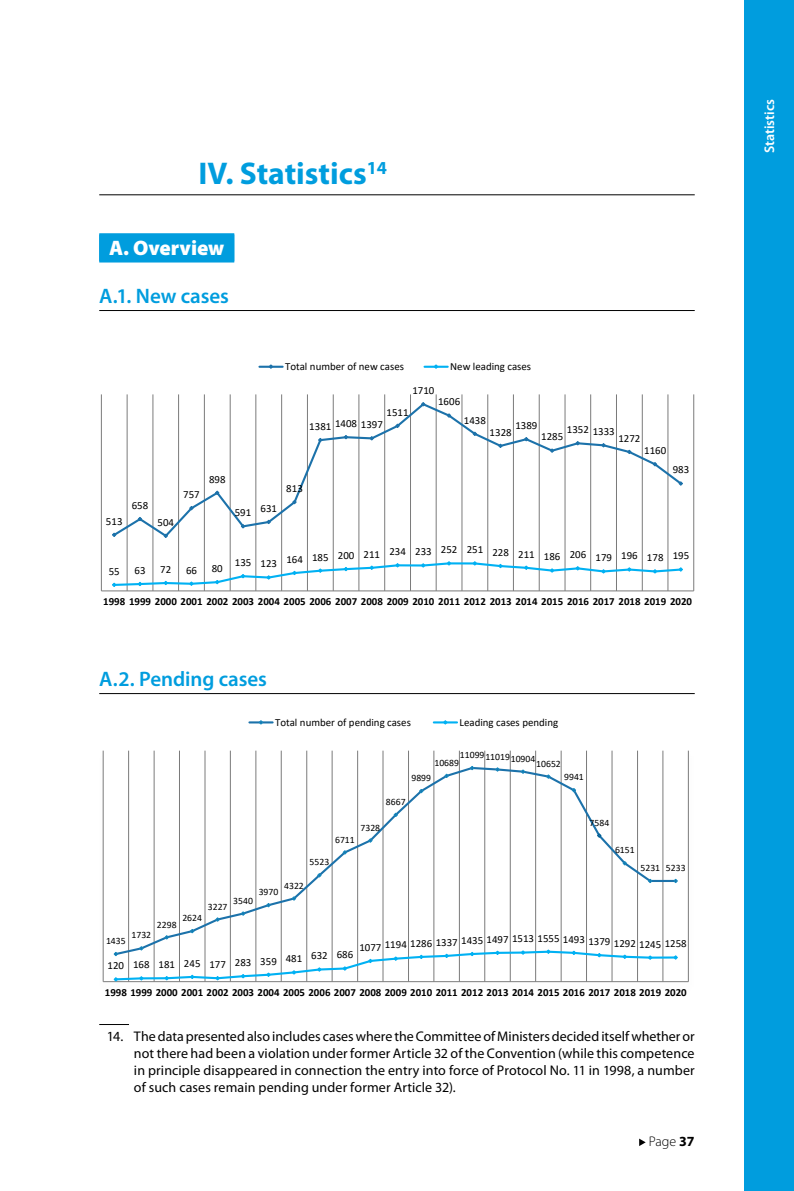
<style>
.page{position:relative;width:794px;height:1191px;background:#fff}
.page>*{position:absolute;margin:0;border:0;box-sizing:border-box;transform-origin:0 0}
.t1{font:700 31.5px "Myriad Pro";color:#009dde}
.t2{font:600 21px "Myriad Pro";letter-spacing:-.005em;color:#009dde}
.t3{font:900 21px "Myriad Pro";letter-spacing:-.005em;color:#fff}
.t4{font:14px/16.8px "Myriad Pro";letter-spacing:.01em;color:#000;text-align:justify}
.t5{font:600 14px "Myriad Pro";color:#fff}
.t6{font:300 14px "Myriad Pro";color:#000}
.t7{font:10.85px "Calibri";color:#000}
.t8{font:700 10.85px "Calibri";color:#000}
.t9{font:9.62px "Calibri";color:#000}
.s1{font-weight:700}
</style>
<div class="page">
<svg style="left:639px;top:1138px;width:6px;height:8px"></svg>
<div style="left:744px;top:0;width:50px;height:1191px;background:#009dde"></div>
<hr style="left:99px;top:194px;width:595px;height:1px;background:#000">
<div style="left:99px;top:234px;width:135px;height:28px;background:#009dde"></div>
<div style="left:99px;top:233px;width:135px;height:28px;background:#009dde"></div>
<hr style="left:99px;top:310px;width:595px;height:1px;background:#000">
<hr style="left:99px;top:693px;width:595px;height:1px;background:#000">
<svg style="left:100px;top:364px;width:595px;height:228px"></svg>
<hr style="left:103px;top:750px;width:1px;height:231px;background:#7b7b7b">
<hr style="left:128px;top:750px;width:1px;height:231px;background:#7b7b7b">
<hr style="left:154px;top:750px;width:1px;height:231px;background:#7b7b7b">
<hr style="left:179px;top:750px;width:1px;height:231px;background:#7b7b7b">
<hr style="left:205px;top:750px;width:1px;height:231px;background:#7b7b7b">
<hr style="left:230px;top:750px;width:1px;height:231px;background:#7b7b7b">
<hr style="left:255px;top:750px;width:1px;height:231px;background:#7b7b7b">
<hr style="left:281px;top:750px;width:1px;height:231px;background:#7b7b7b">
<hr style="left:306px;top:750px;width:1px;height:231px;background:#7b7b7b">
<hr style="left:332px;top:750px;width:1px;height:231px;background:#7b7b7b">
<hr style="left:357px;top:750px;width:1px;height:231px;background:#7b7b7b">
<hr style="left:383px;top:750px;width:1px;height:231px;background:#7b7b7b">
<hr style="left:408px;top:750px;width:1px;height:231px;background:#7b7b7b">
<hr style="left:433px;top:750px;width:1px;height:231px;background:#7b7b7b">
<hr style="left:459px;top:750px;width:1px;height:231px;background:#7b7b7b">
<hr style="left:484px;top:750px;width:1px;height:231px;background:#7b7b7b">
<hr style="left:510px;top:750px;width:1px;height:231px;background:#7b7b7b">
<hr style="left:535px;top:750px;width:1px;height:231px;background:#7b7b7b">
<hr style="left:561px;top:750px;width:1px;height:231px;background:#7b7b7b">
<hr style="left:586px;top:750px;width:1px;height:231px;background:#7b7b7b">
<hr style="left:612px;top:750px;width:1px;height:231px;background:#7b7b7b">
<hr style="left:637px;top:750px;width:1px;height:231px;background:#7b7b7b">
<hr style="left:662px;top:750px;width:1px;height:231px;background:#7b7b7b">
<hr style="left:688px;top:750px;width:1px;height:231px;background:#7b7b7b">
<hr style="left:103px;top:981px;width:585px;height:1px;background:#7b7b7b">
<svg style="left:128px;top:766px;width:544px;height:162px"></svg>
<svg style="left:215px;top:916px;width:6px;height:6px"></svg>
<svg style="left:240px;top:910px;width:6px;height:6px"></svg>
<svg style="left:265px;top:902px;width:6px;height:6px"></svg>
<svg style="left:291px;top:895px;width:6px;height:6px"></svg>
<svg style="left:316px;top:872px;width:6px;height:6px"></svg>
<svg style="left:342px;top:849px;width:6px;height:6px"></svg>
<svg style="left:367px;top:837px;width:6px;height:6px"></svg>
<svg style="left:393px;top:812px;width:6px;height:6px"></svg>
<svg style="left:418px;top:788px;width:6px;height:6px"></svg>
<svg style="left:443px;top:773px;width:6px;height:6px"></svg>
<svg style="left:469px;top:765px;width:6px;height:6px"></svg>
<svg style="left:494px;top:766px;width:6px;height:6px"></svg>
<svg style="left:520px;top:768px;width:6px;height:6px"></svg>
<svg style="left:545px;top:773px;width:6px;height:6px"></svg>
<svg style="left:571px;top:787px;width:6px;height:6px"></svg>
<svg style="left:622px;top:860px;width:6px;height:6px"></svg>
<svg style="left:647px;top:878px;width:6px;height:6px"></svg>
<svg style="left:672px;top:878px;width:6px;height:6px"></svg>
<svg style="left:596px;top:832px;width:6px;height:6px"></svg>
<svg style="left:113px;top:928px;width:565px;height:54px"></svg>
<svg style="left:248px;top:720px;width:210px;height:5px"></svg>
<hr style="left:99px;top:1024px;width:30px;height:1px;background:#000">
<h1 class="t1" style="left:198px;top:153px;width:190px">IV. Statistics<sup>14</sup></h1>
<h2 class="t3" style="left:109px;top:234px;width:117px">A. Overview</h2>
<h2 class="t2" style="left:99px;top:282px;width:131px">A.1. New cases</h2>
<p class="t7" style="left:106px;top:513px;width:18px">513</p>
<p class="t7" style="left:132px;top:498px;width:18px">658</p>
<p class="t7" style="left:157px;top:514px;width:18px">504</p>
<p class="t7" style="left:183px;top:487px;width:18px">757</p>
<p class="t7" style="left:209px;top:471px;width:18px">898</p>
<p class="t7" style="left:235px;top:503px;width:44px">591 631</p>
<p class="t7" style="left:285px;top:359px;width:120px">Total number of new cases</p>
<p class="t7" style="left:450px;top:359px;width:82px">New leading cases</p>
<p class="t7" style="left:412px;top:383px;width:24px">1710</p>
<p class="t7" style="left:386px;top:404px;width:24px">1511</p>
<p class="t7" style="left:309px;top:417px;width:75px">1381 1408 1397</p>
<p class="t7" style="left:286px;top:481px;width:18px">813</p>
<p class="t7" style="left:438px;top:394px;width:24px">1606</p>
<p class="t7" style="left:464px;top:412px;width:24px">1438</p>
<p class="t7" style="left:515px;top:418px;width:24px">1389</p>
<p class="t7" style="left:567px;top:423px;width:49px">1352 1333</p>
<p class="t7" style="left:489px;top:424px;width:24px">1328</p>
<p class="t7" style="left:541px;top:429px;width:24px">1285</p>
<p class="t7" style="left:618px;top:431px;width:24px">1272</p>
<p class="t7" style="left:644px;top:443px;width:24px">1160</p>
<p class="t7" style="left:672px;top:462px;width:18px">983</p>
<p class="t7" style="left:235px;top:548px;width:456px">135 123 164 185 200 211 234 233 252 251 228 211 186 206 179 196 178 195</p>
<p class="t8" style="left:103px;top:594px;width:590px">1998 1999 2000 2001 2002 2003 2004 2005 2006 2007 2008 2009 2010 2011 2012 2013 2014 2015 2016 2017 2018 2019 2020</p>
<p class="t7" style="left:109px;top:563px;width:13px">55</p>
<p class="t7" style="left:134px;top:563px;width:13px">63</p>
<p class="t7" style="left:160px;top:562px;width:13px">72</p>
<p class="t7" style="left:186px;top:562px;width:13px">66</p>
<p class="t7" style="left:212px;top:561px;width:13px">80</p>
<h2 class="t2" style="left:99px;top:665px;width:169px">A.2. Pending cases</h2>
<p class="t7" style="left:275px;top:714px;width:137px">Total number of pending cases</p>
<p class="t7" style="left:459px;top:714px;width:100px">Leading cases pending</p>
<p class="t9" style="left:460px;top:749px;width:77px">110991101910904</p>
<p class="t9" style="left:434px;top:756px;width:26px">10689</p>
<p class="t9" style="left:536px;top:757px;width:26px">10652</p>
<p class="t9" style="left:411px;top:771px;width:21px">9899</p>
<p class="t9" style="left:386px;top:795px;width:21px">8667</p>
<p class="t9" style="left:360px;top:821px;width:21px">7328</p>
<p class="t9" style="left:335px;top:832px;width:21px">6711</p>
<p class="t9" style="left:310px;top:855px;width:21px">5523</p>
<p class="t9" style="left:564px;top:770px;width:21px">9941</p>
<p class="t9" style="left:589px;top:816px;width:21px">7584</p>
<p class="t9" style="left:615px;top:843px;width:21px">6151</p>
<p class="t9" style="left:640px;top:861px;width:47px">5231 5233</p>
<p class="t9" style="left:284px;top:878px;width:21px">4322</p>
<p class="t9" style="left:259px;top:885px;width:21px">3970</p>
<p class="t9" style="left:233px;top:893px;width:21px">3540</p>
<p class="t9" style="left:208px;top:899px;width:21px">3227</p>
<p class="t9" style="left:182px;top:911px;width:21px">2624</p>
<p class="t9" style="left:157px;top:917px;width:21px">2298</p>
<p class="t9" style="left:131px;top:928px;width:21px">1732</p>
<p class="t7" style="left:359px;top:934px;width:329px">1077 1194 1286 1337 1435 1497 1513 1555 1493 1379 1292 1245 1258</p>
<p class="t8" style="left:105px;top:985px;width:583px">1998 1999 2000 2001 2002 2003 2004 2005 2006 2007 2008 2009 2010 2011 2012 2013 2014 2015 2016 2017 2018 2019 2020</p>
<p class="t9" style="left:106px;top:934px;width:21px">1435</p>
<p class="t7" style="left:108px;top:955px;width:247px">120 168 181 245 177 283 359 481 632 686</p>
<p class="t4" style="left:134px;top:1028px;width:562px;text-indent:-27px">14. The data presented also includes cases where the Committee of Ministers decided itself whether or not there had been a violation under former Article 32 of the Convention (while this competence in principle disappeared in connection the entry into force of Protocol No. 11 in 1998, a number of such cases remain pending under former Article 32).</p>
<p class="t6" style="left:649px;top:1133px;width:47px">Page <span class="s1">37</span></p>
<p class="t5" style="left:760px;top:153px;width:56px;rotate:-90deg">Statistics</p>
</div>
